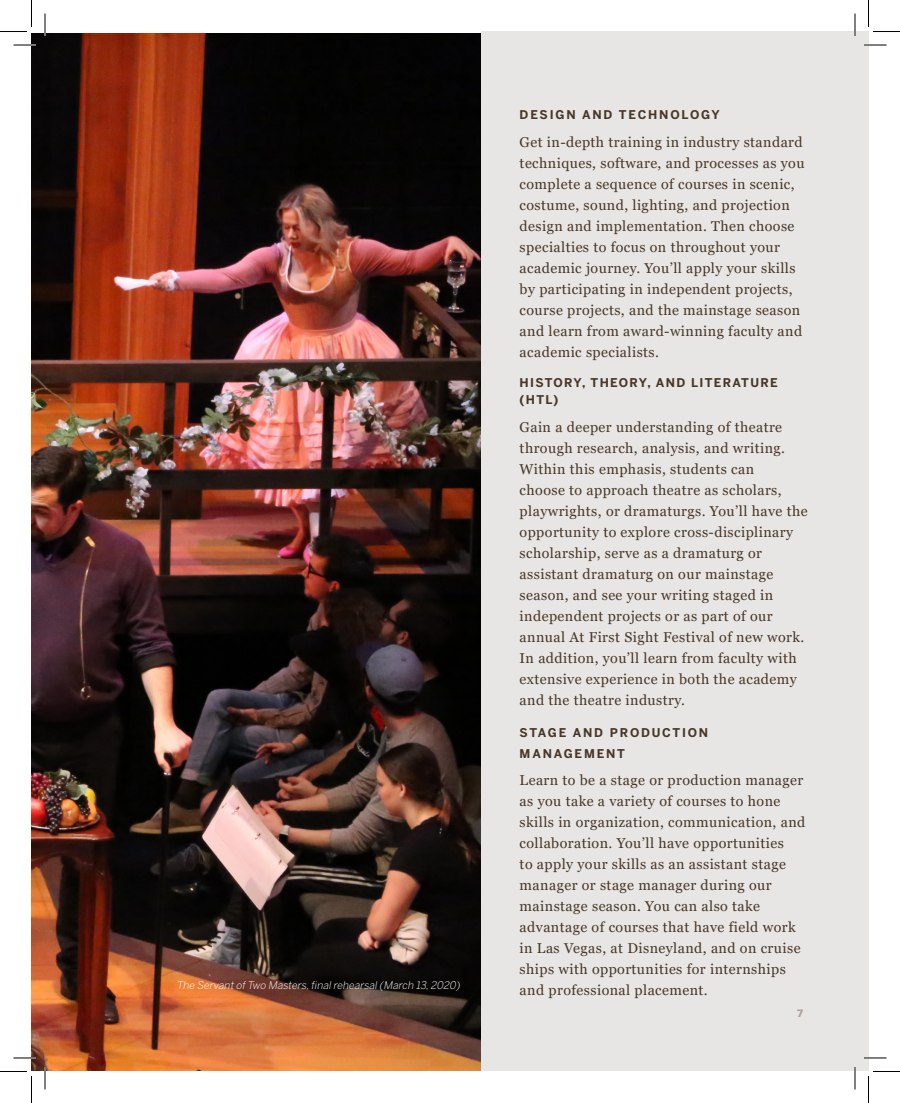
<style>
.page{position:relative;width:900px;height:1103px;background:#fff}
.page>*{position:absolute;margin:0;border:0;box-sizing:border-box;transform-origin:0 0}
.t1{font:14.25px/21px "Georgia Pro";letter-spacing:.03em;color:#483726}
.t2{font:700 12px/21px "Benton Sans";letter-spacing:.15em;color:#483726}
.t3{font:700 12px/16.5px "Benton Sans";letter-spacing:.11em;color:#483726}
.t4{font:italic 300 10.5px "Benton Sans";color:#fff}
.t5{font:900 10.2px "Benton Sans";color:#aea299}
</style>
<div class="page">
<img style="left:32px;top:33px;width:449px;height:1037px">
<div style="left:481px;top:32px;width:387px;height:1039px;background:#e8e6e5"></div>
<hr style="left:14px;top:44px;width:22px;height:2px;background:#fff">
<hr style="left:864px;top:44px;width:22px;height:2px;background:#fff">
<hr style="left:44px;top:14px;width:2px;height:22px;background:#fff">
<hr style="left:44px;top:1066px;width:2px;height:23px;background:#fff">
<hr style="left:854px;top:14px;width:2px;height:22px;background:#fff">
<hr style="left:854px;top:1066px;width:2px;height:23px;background:#fff">
<svg style="left:14px;top:45px;width:22px;height:1px"></svg>
<svg style="left:864px;top:45px;width:22px;height:1px"></svg>
<svg style="left:14px;top:1057px;width:22px;height:1px"></svg>
<svg style="left:864px;top:1057px;width:22px;height:1px"></svg>
<svg style="left:45px;top:14px;width:1px;height:22px"></svg>
<svg style="left:45px;top:1066px;width:1px;height:23px"></svg>
<svg style="left:855px;top:14px;width:1px;height:22px"></svg>
<svg style="left:855px;top:1066px;width:1px;height:23px"></svg>
<svg style="left:0;top:0;width:32px;height:32px"></svg>
<svg style="left:0;top:1071px;width:32px;height:31px"></svg>
<svg style="left:868px;top:0;width:32px;height:32px"></svg>
<svg style="left:868px;top:1071px;width:32px;height:31px"></svg>
<p class="t4" style="left:177px;top:978px;width:287px">The ServantofTwo Masters,finalrehearsal(March 13,2020)</p>
<p class="t2" style="left:520px;top:104px;width:202px">DESIGN AND TECHNOLOGY</p>
<p class="t1" style="left:520px;top:132px;width:286px">Get in-depth training in industry standard techniques, software, and processes as you complete a sequence of courses in scenic, costume, sound, lighting, and projection design and implementation. Then choose specialties to focus on throughout your academic journey. You’ll apply your skills by participating in independent projects, course projects, and the mainstage season and learn from award-winning faculty and academic specialists.</p>
<p class="t3" style="left:520px;top:375px;width:260px">HISTORY, THEORY, AND LITERATURE (HTL)</p>
<p class="t1" style="left:520px;top:416px;width:290px">Gain a deeper understanding of theatre through research, analysis, and writing.<br>Within this emphasis, students can<br>choose to approach theatre as scholars, playwrights, or dramaturgs. You’ll have the opportunity to explore cross-disciplinary scholarship, serve as a dramaturg or assistant dramaturg on our mainstage season, and see your writing staged in independent projects or as part of our annual At First Sight Festival of new work.<br>In addition, you’ll learn from faculty with extensive experience in both the academy and the theatre industry.</p>
<p class="t2" style="left:520px;top:722px;width:190px">STAGE AND PRODUCTION<br>MANAGEMENT</p>
<p class="t1" style="left:520px;top:770px;width:287px">Learn to be a stage or production manager as you take a variety of courses to hone skills in organization, communication, and collaboration. You’ll have opportunities<br>to apply your skills as an assistant stage manager or stage manager during our mainstage season. You can also take advantage of courses that have field work in Las Vegas, at Disneyland, and on cruise ships with opportunities for internships and professional placement.</p>
<p class="t5" style="left:797px;top:1006px;width:7px">7</p>
</div>
